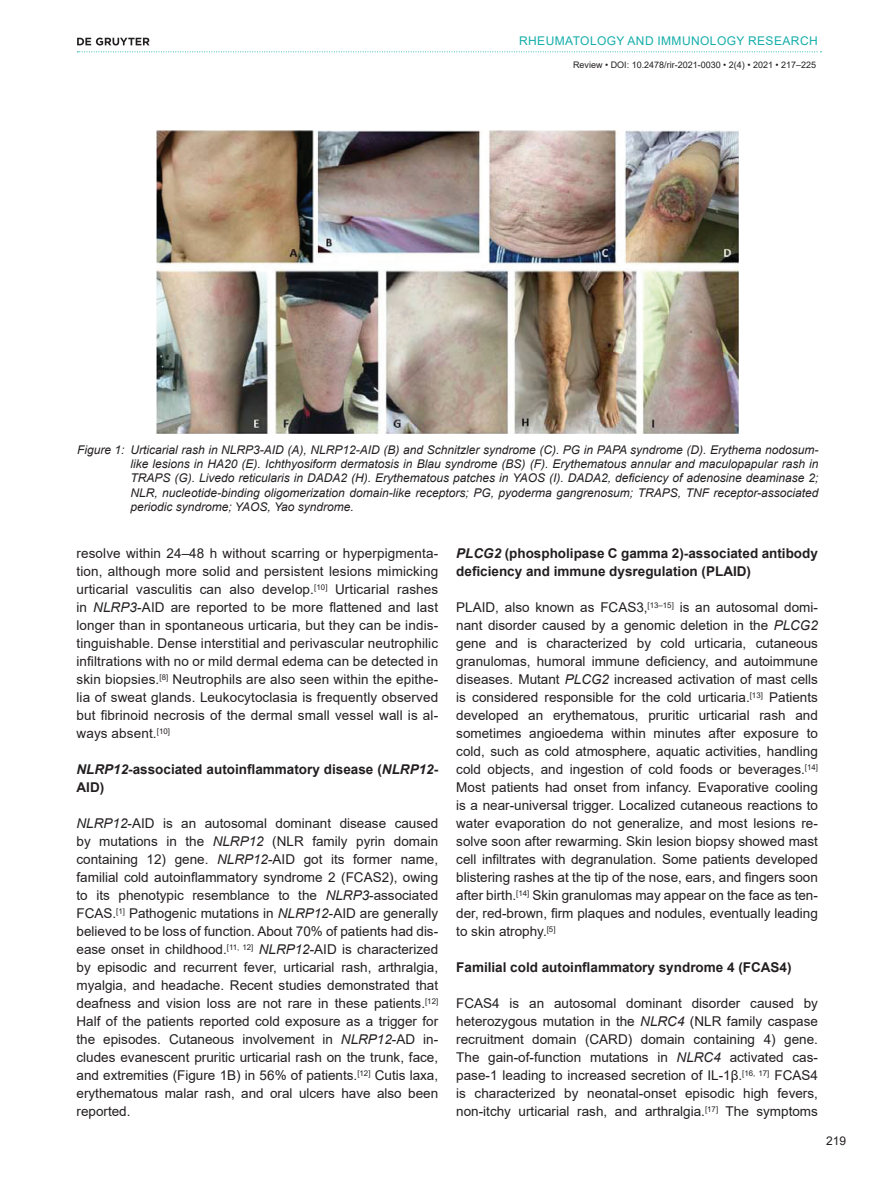
<style>
.page{position:relative;width:893px;height:1191px;background:#fff}
.page>*{position:absolute;margin:0;border:0;box-sizing:border-box;transform-origin:0 0}
.text_0{font:13.5px/18px "Arial";color:#231f20;text-align:justify}
._1_1_Subtitle{font:700 13.5px/18px "Arial";color:#231f20}
.FIG_1{font:italic 12px/14.4px "Arial";color:#231f20;text-align:justify}
.t1{font:12px "Arial";letter-spacing:.035em;color:#15aeaa}
.t2{font:12px "Arial";color:#231f20}
.t3{font:9px "Arial";color:#231f20}
.s1{font-style:italic}
</style>
<div class="page">
<svg style="left:77px;top:51px;width:744px;height:1px"></svg>
<svg style="left:77px;top:38px;width:73px;height:7px"></svg>
<img style="left:157px;top:131px;width:582px;height:302px">
<p class="t1" style="left:519px;top:33px;width:300px">RHEUMATOLOGY AND IMMUNOLOGY RESEARCH</p>
<p class="t3" style="left:573px;top:58px;width:245px">Review • DOI: 10.2478/rir-2021-0030 • 2(4) • 2021 • 217–225</p>
<p class="FIG_1" style="left:130px;top:442px;width:690px;text-indent:-53px">Figure 1: Urticarial rash in NLRP3-AID (A), NLRP12-AID (B) and Schnitzler syndrome (C). PG in PAPA syndrome (D). Erythema nodosum&shy;like lesions in HA20 (E). Ichthyosiform dermatosis in Blau syndrome (BS) (F). Erythematous annular and maculopapular rash in TRAPS (G). Livedo reticularis in DADA2 (H). Erythematous patches in YAOS (I). DADA2, deficiency of adenosine deaminase 2; NLR, nucleotide-binding oligomerization domain-like receptors; PG, pyoderma gangrenosum; TRAPS, TNF receptor-associated periodic syndrome; YAOS, Yao syndrome.</p>
<p class="text_0" style="left:76px;top:544px;width:363px">resolve within 24–48 h without scarring or hyperpigmenta&shy;tion, although more solid and persistent lesions mimicking urticarial vasculitis can also develop.<sup>[10]</sup> Urticarial rashes in <span class="s1">NLRP3</span>-AID are reported to be more flattened and last longer than in spontaneous urticaria, but they can be indis&shy;tinguishable. Dense interstitial and perivascular neutrophilic infiltrations with no or mild dermal edema can be detected in skin biopsies.<sup>[8]</sup> Neutrophils are also seen within the epithe&shy;lia of sweat glands. Leukocytoclasia is frequently observed but fibrinoid necrosis of the dermal small vessel wall is al&shy;ways absent.<sup>[10]</sup></p>
<p class="_1_1_Subtitle" style="left:76px;top:760px;width:363px"><span class="s1">NLRP12</span>-associated autoinflammatory disease (<span class="s1">NLRP12</span>-<br>AID)</p>
<p class="text_0" style="left:76px;top:814px;width:363px"><span class="s1">NLRP12</span>-AID is an autosomal dominant disease caused by mutations in the <span class="s1">NLRP12</span> (NLR family pyrin domain containing 12) gene. <span class="s1">NLRP12</span>-AID got its former name, familial cold autoinflammatory syndrome 2 (FCAS2), owing to its phenotypic resemblance to the <span class="s1">NLRP3</span>-associated FCAS.<sup>[1]</sup> Pathogenic mutations in <span class="s1">NLRP12</span>-AID are generally believed to be loss of function. About 70% of patients had dis&shy;ease onset in childhood.<sup>[11,</sup> <sup>12]</sup> <span class="s1">NLRP12</span>-AID is characterized by episodic and recurrent fever, urticarial rash, arthralgia, myalgia, and headache. Recent studies demonstrated that deafness and vision loss are not rare in these patients.<sup>[12] </sup>Half of the patients reported cold exposure as a trigger for the episodes. Cutaneous involvement in <span class="s1">NLRP12</span>-AD in&shy;cludes evanescent pruritic urticarial rash on the trunk, face, and extremities (Figure 1B) in 56% of patients.<sup>[12]</sup> Cutis laxa, erythematous malar rash, and oral ulcers have also been reported.</p>
<p class="_1_1_Subtitle" style="left:456px;top:544px;width:363px"><span class="s1">PLCG2</span> (phospholipase C gamma 2)-associated antibody deficiency and immune dysregulation (PLAID)</p>
<p class="text_0" style="left:456px;top:598px;width:363px">PLAID, also known as FCAS3,<sup>[13–15]</sup> is an autosomal domi&shy;nant disorder caused by a genomic deletion in the <span class="s1">PLCG2 </span>gene and is characterized by cold urticaria, cutaneous granulomas, humoral immune deficiency, and autoimmune diseases. Mutant <span class="s1">PLCG2</span> increased activation of mast cells is considered responsible for the cold urticaria.<sup>[13]</sup> Patients developed an erythematous, pruritic urticarial rash and sometimes angioedema within minutes after exposure to cold, such as cold atmosphere, aquatic activities, handling cold objects, and ingestion of cold foods or beverages.<sup>[14] </sup>Most patients had onset from infancy. Evaporative cooling is a near-universal trigger. Localized cutaneous reactions to water evaporation do not generalize, and most lesions re&shy;solve soon after rewarming. Skin lesion biopsy showed mast cell infiltrates with degranulation. Some patients developed blistering rashes at the tip of the nose, ears, and fingers soon after birth.<sup>[14]</sup> Skin granulomas may appear on the face as ten&shy;der, red-brown, firm plaques and nodules, eventually leading to skin atrophy.<sup>[5]</sup></p>
<p class="_1_1_Subtitle" style="left:456px;top:958px;width:337px">Familial cold autoinflammatory syndrome 4 (FCAS4)</p>
<p class="text_0" style="left:456px;top:994px;width:363px">FCAS4 is an autosomal dominant disorder caused by heterozygous mutation in the <span class="s1">NLRC4</span> (NLR family caspase recruitment domain (CARD) domain containing 4) gene.<br>The gain-of-function mutations in <span class="s1">NLRC4</span> activated cas&shy;pase-1 leading to increased secretion of IL-1β.<sup>[16,</sup> <sup>17]</sup> FCAS4 is characterized by neonatal-onset episodic high fevers, non-itchy urticarial rash, and arthralgia.<sup>[17]</sup> The symptoms</p>
<p class="t2" style="left:826px;top:1132px;width:22px">219</p>
</div>
